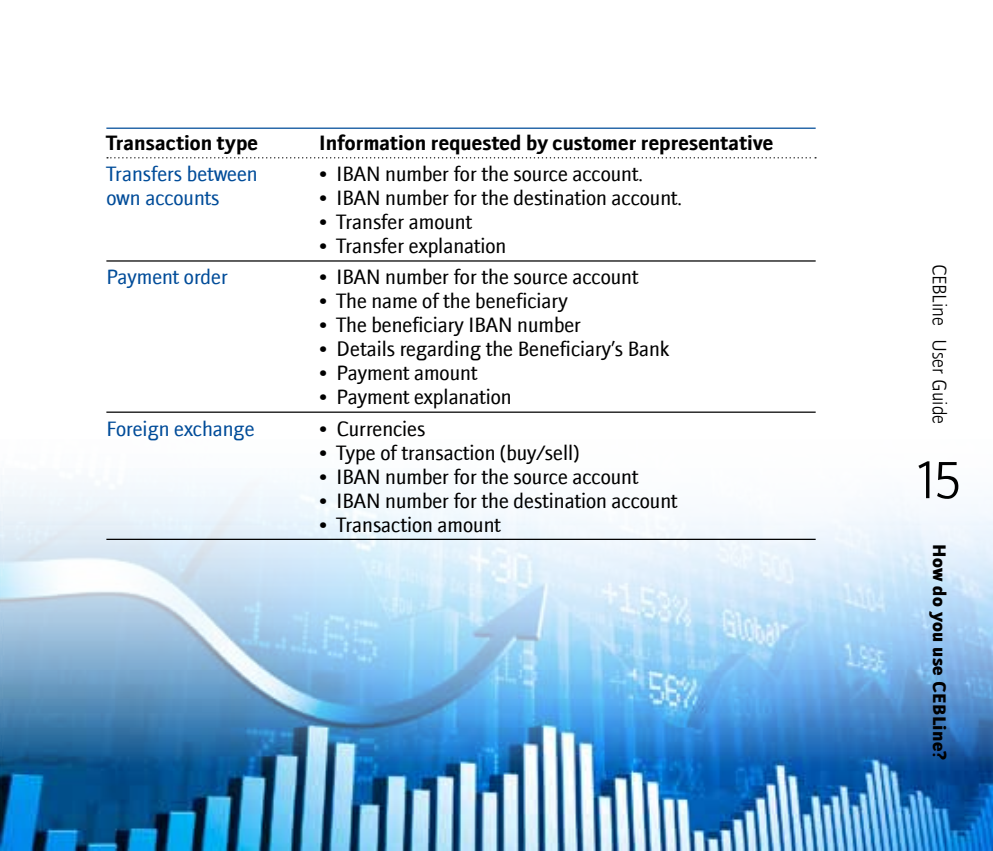
<style>
.page{position:relative;width:993px;height:851px;background:#fff}
.page>*{position:absolute;margin:0;border:0;box-sizing:border-box;transform-origin:0 0}
.t1{font:50px "Doradani Lt ROM";color:#000}
.t2{font:20px "Doradani Rg";color:#000}
.t3{font:700 20px "Doradani Rg ROM";letter-spacing:.01em;color:#000}
.t4{font:20px "Doradani Rg";color:#004c99}
.t5{font:18.75px "Doradani Lt ROM";color:#000}
.t6{font:17.5px "Doradani Bl ROM";letter-spacing:.02em;color:#000}
</style>
<div class="page">
<img style="left:0;top:475px;width:992px;height:375px">
<hr style="left:106px;top:127px;width:709px;height:2px;background:#004c99">
<svg style="left:107px;top:157px;width:708px;height:1px"></svg>
<hr style="left:106px;top:260px;width:709px;height:1px;background:#000">
<hr style="left:106px;top:411px;width:709px;height:2px;background:#000">
<hr style="left:106px;top:538px;width:709px;height:2px;background:#000">
<p class="t3" style="left:106px;top:131px;width:153px">Transaction type</p>
<p class="t3" style="left:319px;top:131px;width:455px">Information requested by customer representative</p>
<p class="t4" style="left:106px;top:162px;width:153px">Transfers between</p>
<p class="t2" style="left:319px;top:162px;width:325px">• IBAN number for the source account.</p>
<p class="t4" style="left:106px;top:186px;width:115px">own accounts</p>
<p class="t2" style="left:319px;top:186px;width:364px">• IBAN number for the destination account.</p>
<p class="t2" style="left:319px;top:210px;width:154px">• Transfer amount</p>
<p class="t2" style="left:319px;top:234px;width:189px">• Transfer explanation</p>
<p class="t4" style="left:106px;top:265px;width:123px">Payment order</p>
<p class="t2" style="left:319px;top:265px;width:321px">• IBAN number for the source account</p>
<p class="t2" style="left:319px;top:289px;width:250px">• The name of the beneficiary</p>
<p class="t2" style="left:319px;top:313px;width:263px">• The beneficiary IBAN number</p>
<p class="t2" style="left:319px;top:337px;width:352px">• Details regarding the Beneficiary’s Bank</p>
<p class="t2" style="left:319px;top:361px;width:160px">• Payment amount</p>
<p class="t2" style="left:319px;top:385px;width:194px">• Payment explanation</p>
<p class="t4" style="left:106px;top:416px;width:150px">Foreign exchange</p>
<p class="t2" style="left:319px;top:416px;width:108px">• Currencies</p>
<p class="t2" style="left:319px;top:440px;width:262px">• Type of transaction (buy/sell)</p>
<p class="t2" style="left:319px;top:464px;width:321px">• IBAN number for the source account</p>
<p class="t2" style="left:319px;top:488px;width:360px">• IBAN number for the destination account</p>
<p class="t2" style="left:319px;top:512px;width:183px">• Transaction amount</p>
<p class="t5" style="left:950px;top:263px;width:162px;rotate:90deg">Cebline User Guide</p>
<h1 class="t1" style="left:917px;top:449px;width:45px">15</h1>
<p class="t6" style="left:949px;top:544px;width:217px;rotate:90deg">How do you use CEBLine?</p>
</div>
